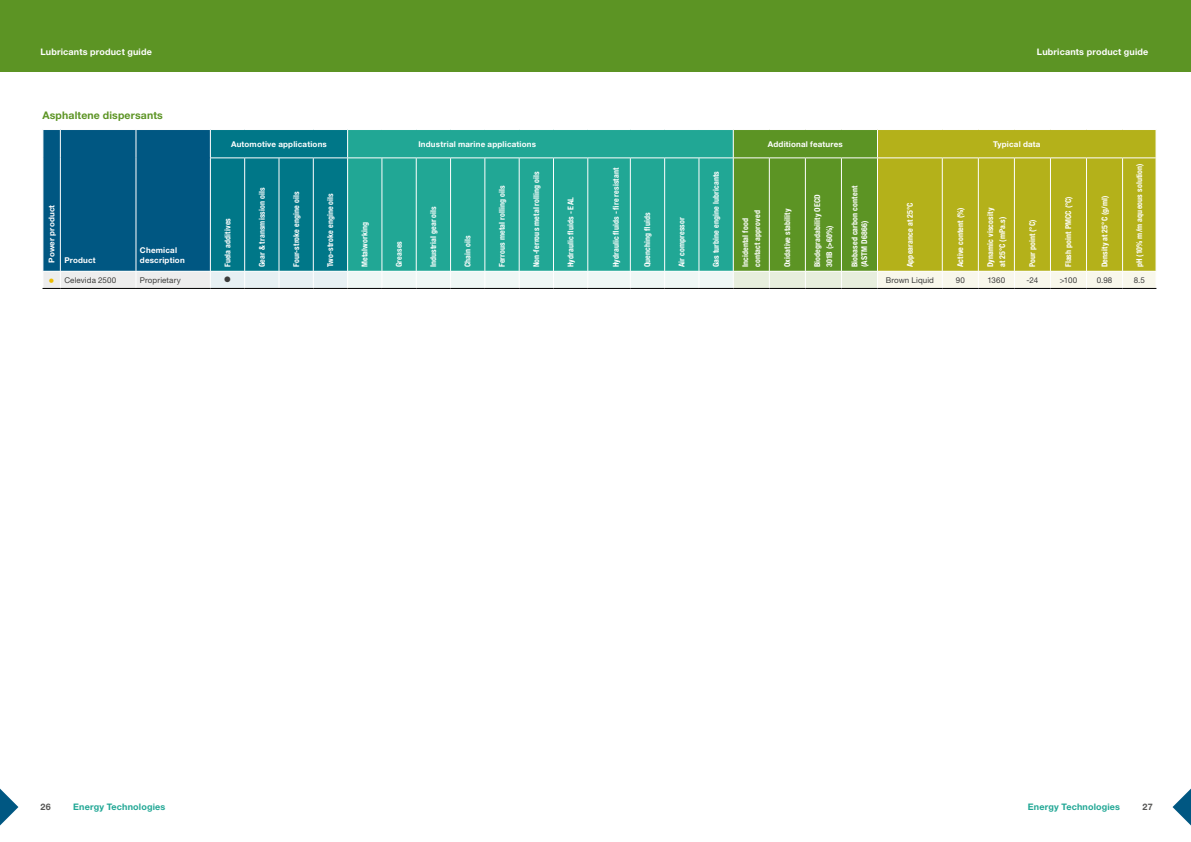
<style>
.page{position:relative;width:1191px;height:842px;background:#fff}
.page>*{position:absolute;margin:0;border:0;box-sizing:border-box;transform-origin:0 0}
.t1{font:16px "Helvetica Neue LT Pro";color:#3c3c3b}
.t2{font:700 10.5px "Helvetica Neue LT Pro";letter-spacing:.015em;color:#5c9424}
.t3{font:700 9px "Helvetica Neue LT Pro";letter-spacing:.02em;color:#fff}
.t4{font:700 9px "Helvetica Neue LT Pro";letter-spacing:.02em;color:#21a795}
.t5{font:700 9px "Helvetica Neue LT Pro";color:#575756}
.t6{font:700 condensed 8px/12px "Helvetica Neue LT Pro";letter-spacing:.015em;color:#fff}
.t7{font:700 8px/10px "Helvetica Neue LT Pro";letter-spacing:.025em;color:#fff}
.t8{font:8px "Helvetica Neue LT Pro";letter-spacing:.015em;color:#3c3c3b}
.s1{font-size:12px;color:#ebbc00}
</style>
<div class="page">
<svg style="left:0;top:789px;width:18px;height:36px"></svg>
<svg style="left:1172px;top:789px;width:19px;height:36px"></svg>
<svg style="left:43px;top:129px;width:1113px;height:160px;background:#5ca176"></svg>
<hr style="left:60px;top:271px;width:76px;height:1px;background:#fff">
<hr style="left:136px;top:271px;width:74px;height:1px;background:#fff">
<div style="left:0;top:0;width:1191px;height:71px;background:#5c9424"></div>
<p class="t3" style="left:40px;top:46px;width:113px">Lubricants product guide</p>
<p class="t3" style="left:1037px;top:46px;width:113px">Lubricants product guide</p>
<h2 class="t2" style="left:43px;top:109px;width:122px">Asphaltene dispersants</h2>
<p class="t7" style="left:46px;top:263px;width:60px;rotate:-90deg">Power product</p>
<p class="t7" style="left:64px;top:255px;width:33px">Product</p>
<p class="t7" style="left:140px;top:245px;width:46px">Chemical description</p>
<p class="t7" style="left:231px;top:139px;width:97px">Automotive applications</p>
<p class="t7" style="left:418px;top:139px;width:119px">Industrial marine applications</p>
<p class="t7" style="left:768px;top:139px;width:76px">Additional features</p>
<p class="t7" style="left:993px;top:139px;width:49px">Typical data</p>
<p class="t6" style="left:221px;top:267px;width:51px;rotate:-90deg">Fuela additives</p>
<p class="t6" style="left:256px;top:267px;width:81px;rotate:-90deg">Gear &amp; transmission oils</p>
<p class="t6" style="left:290px;top:267px;width:77px;rotate:-90deg">Four-stroke engine oils</p>
<p class="t6" style="left:324px;top:267px;width:76px;rotate:-90deg">Two-stroke engine oils</p>
<p class="t6" style="left:359px;top:267px;width:47px;rotate:-90deg">Metalworking</p>
<p class="t6" style="left:393px;top:267px;width:28px;rotate:-90deg">Greases</p>
<p class="t6" style="left:427px;top:267px;width:63px;rotate:-90deg">Industrial gear oils</p>
<p class="t6" style="left:461px;top:267px;width:33px;rotate:-90deg">Chain oils</p>
<p class="t6" style="left:496px;top:267px;width:83px;rotate:-90deg">Ferrous metal rolling oils</p>
<p class="t6" style="left:530px;top:267px;width:97px;rotate:-90deg">Non-ferrous metal rolling oils</p>
<p class="t6" style="left:564px;top:267px;width:72px;rotate:-90deg">Hydraulic fluids - EAL</p>
<p class="t6" style="left:610px;top:267px;width:101px;rotate:-90deg">Hydraulic fluids - fire resistant</p>
<p class="t6" style="left:641px;top:267px;width:56px;rotate:-90deg">Quenching fluids</p>
<p class="t6" style="left:675px;top:267px;width:51px;rotate:-90deg">Air compressor</p>
<p class="t6" style="left:710px;top:267px;width:98px;rotate:-90deg">Gas turbine engine lubricants</p>
<p class="t6" style="left:739px;top:267px;width:58px;rotate:-90deg">Incidental food contact approved</p>
<p class="t6" style="left:781px;top:267px;width:60px;rotate:-90deg">Oxidative stability</p>
<p class="t6" style="left:811px;top:267px;width:74px;rotate:-90deg">Biodegradability OECD<br>301B (&gt;60%)</p>
<p class="t6" style="left:849px;top:267px;width:83px;line-height:9.6px;rotate:-90deg">Biobased carbon content (ASTM D6866)</p>
<p class="t6" style="left:903px;top:267px;width:66px;rotate:-90deg">Appearance at 25°C</p>
<p class="t6" style="left:954px;top:267px;width:61px;rotate:-90deg">Active content (%)</p>
<p class="t6" style="left:984px;top:267px;width:61px;rotate:-90deg">Dynamic viscosity at 25°C (mPa.s)</p>
<p class="t6" style="left:1026px;top:267px;width:49px;rotate:-90deg">Pour point (°C)</p>
<p class="t6" style="left:1062px;top:267px;width:73px;rotate:-90deg">Flash point PMCC (°C)</p>
<p class="t6" style="left:1098px;top:267px;width:73px;rotate:-90deg">Density at 25°C (g/ml)</p>
<p class="t6" style="left:1133px;top:267px;width:105px;rotate:-90deg">pH (10% m/m aqueous solution)</p>
<p class="t8" style="left:49px;top:275px;width:69px"><span class="s1">•</span> Celevida 2500</p>
<p class="t8" style="left:140px;top:275px;width:42px">Proprietary</p>
<h1 class="t1" style="left:223px;top:270px;width:9px">•</h1>
<p class="t8" style="left:885px;top:275px;width:50px">Brown Liquid</p>
<p class="t8" style="left:955px;top:275px;width:11px">90</p>
<p class="t8" style="left:987px;top:275px;width:19px">1360</p>
<p class="t8" style="left:1026px;top:275px;width:13px">-24</p>
<p class="t8" style="left:1059px;top:275px;width:19px">&gt;100</p>
<p class="t8" style="left:1096px;top:275px;width:17px">0.98</p>
<p class="t8" style="left:1133px;top:275px;width:13px">8.5</p>
<p class="t5" style="left:40px;top:801px;width:12px">26</p>
<p class="t4" style="left:73px;top:801px;width:94px">Energy Technologies</p>
<p class="t4" style="left:1028px;top:801px;width:94px">Energy Technologies</p>
<p class="t5" style="left:1142px;top:801px;width:12px">27</p>
</div>
